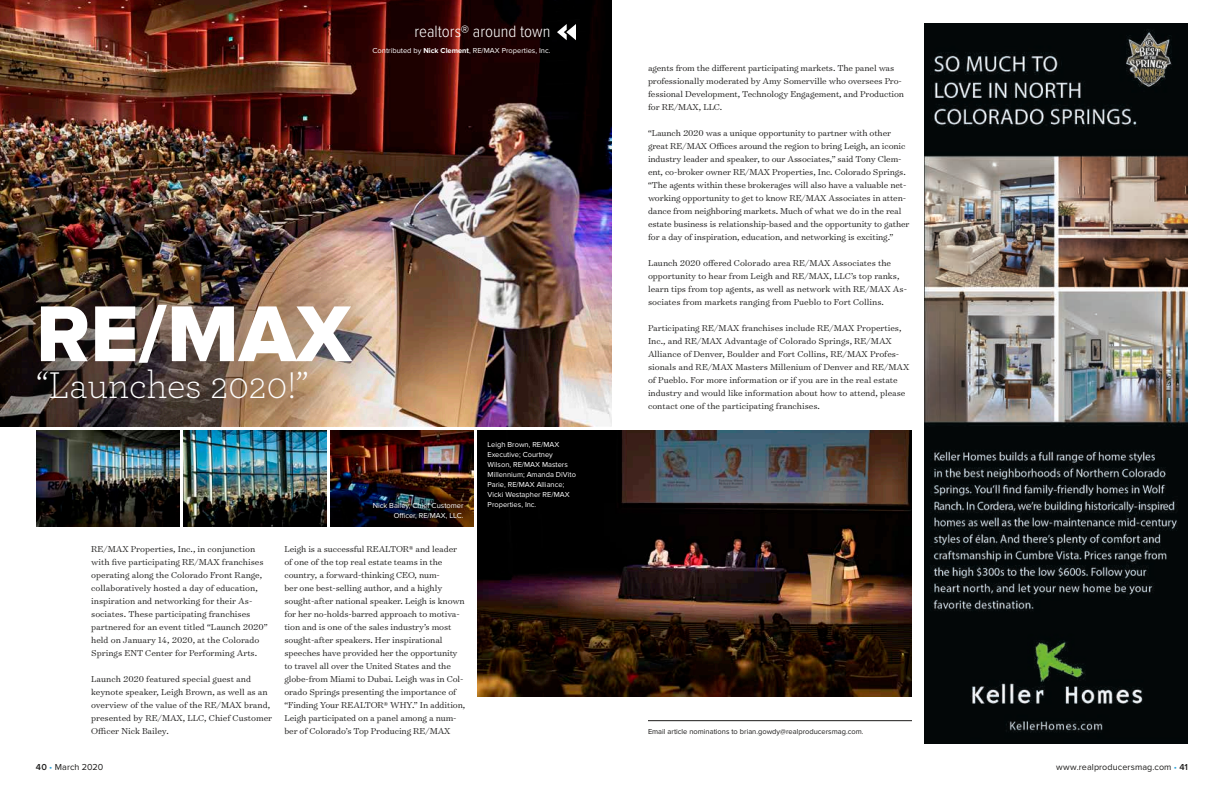
<style>
.page{position:relative;width:1224px;height:792px;background:#fff}
.page>*{position:absolute;margin:0;border:0;box-sizing:border-box;transform-origin:0 0}
.t1{font:82px "Proxima Nova Extrabld";color:#fff}
.t2{font:300 39px "Archer Pro";color:#fff}
.t3{font:300 17px "Proxima Nova Cond";color:#fff}
.t4{font:300 9.8px/13px "Surveyor Text";letter-spacing:-.01em;color:#1c1b1a}
.t5{font:9px "Proxima Nova";letter-spacing:.01em;color:#1c1b1a}
.t6{font:7.5px/10px "Proxima Nova";color:#fff;text-align:right}
.t7{font:7.5px "Proxima Nova";color:#1c1b1a}
.s1{font-weight:700}
.s2{font-weight:600}
.s3{color:#2ea5dc}
</style>
<div class="page">
<img style="left:0;top:0;width:612px;height:427px">
<hr style="left:648px;top:721px;width:264px;height:1px;background:#1c1b1a">
<img style="left:924px;top:24px;width:264px;height:720px">
<img style="left:36px;top:431px;width:143px;height:95px">
<img style="left:183px;top:431px;width:143px;height:95px">
<img style="left:330px;top:431px;width:144px;height:95px">
<img style="left:478px;top:431px;width:434px;height:266px">
<svg style="left:557px;top:24px;width:19px;height:16px"></svg>
<div style="left:0;top:243px;width:412px;height:184px;background:#1c1b1a;opacity:.3"></div>
<h3 class="t3" style="left:414px;top:24px;width:138px">realtors® around town</h3>
<p class="t6" style="left:373px;top:46px;width:179px">Contributed by <span class="s1">Nick Clement</span>, RE/MAX Properties, Inc.</p>
<h1 class="t1" style="left:36px;top:296px;width:317px">RE/MAX</h1>
<h2 class="t2" style="left:36px;top:360px;width:274px">“Launches 2020!”</h2>
<p class="t6" style="left:373px;top:501px;width:92px">Nick Bailey, Chief Customer<br>Officer, RE/MAX, LLC.</p>
<p class="t6" style="left:488px;top:439px;width:90px;text-align:left">Leigh Brown, RE/MAX<br>Executive; Courtney<br>Wilson, RE/MAX Masters<br>Millennium; Amanda DiVito<br>Parie, RE/MAX Alliance;<br>Vicki Westapher RE/MAX<br>Properties, Inc.</p>
<p class="t4" style="left:91px;top:542px;width:178px">RE/MAX Properties, Inc., in conjunction with five participating RE/MAX franchises operating along the Colorado Front Range, collaboratively hosted a day of education, inspiration and networking for their As&shy;sociates. These participating franchises partnered for an event titled “Launch 2020” held on January 14, 2020, at the Colorado Springs ENT Center for Performing Arts.</p>
<p class="t4" style="left:91px;top:672px;width:182px">Launch 2020 featured special guest and keynote speaker, Leigh Brown, as well as an overview of the value of the RE/MAX brand, presented by RE/MAX, LLC, Chief Customer Officer Nick Bailey.</p>
<p class="t4" style="left:284px;top:542px;width:182px">Leigh is a successful REALTOR® and leader of one of the top real estate teams in the country, a forward-thinking CEO, num-<br>ber one best-selling author, and a highly sought-after national speaker. Leigh is known for her no-holds-barred approach to motiva&shy;tion and is one of the sales industry’s most sought-after speakers. Her inspirational speeches have provided her the opportunity to travel all over the United States and the globe-from Miami to Dubai. Leigh was in Col&shy;orado Springs presenting the importance of “Finding Your REALTOR® WHY.” In addition, Leigh participated on a panel among a num&shy;ber of Colorado’s Top Producing RE/MAX</p>
<p class="t4" style="left:648px;top:61px;width:258px">agents from the different participating markets. The panel was professionally moderated by Amy Somerville who oversees Pro&shy;fessional Development, Technology Engagement, and Production for RE/MAX, LLC.</p>
<p class="t4" style="left:648px;top:126px;width:263px">“Launch 2020 was a unique opportunity to partner with other great RE/MAX Offices around the region to bring Leigh, an iconic industry leader and speaker, to our Associates,” said Tony Clem&shy;ent, co-broker owner RE/MAX Properties, Inc. Colorado Springs. “The agents within these brokerages will also have a valuable net&shy;working opportunity to get to know RE/MAX Associates in atten&shy;dance from neighboring markets. Much of what we do in the real estate business is relationship-based and the opportunity to gather for a day of inspiration, education, and networking is exciting.”</p>
<p class="t4" style="left:648px;top:256px;width:261px">Launch 2020 offered Colorado area RE/MAX Associates the opportunity to hear from Leigh and RE/MAX, LLC’s top ranks, learn tips from top agents, as well as network with RE/MAX As&shy;sociates from markets ranging from Pueblo to Fort Collins.</p>
<p class="t4" style="left:648px;top:321px;width:263px">Participating RE/MAX franchises include RE/MAX Properties, Inc., and RE/MAX Advantage of Colorado Springs, RE/MAX Alliance of Denver, Boulder and Fort Collins, RE/MAX Profes&shy;sionals and RE/MAX Masters Millenium of Denver and RE/MAX of Pueblo. For more information or if you are in the real estate industry and would like information about how to attend, please contact one of the participating franchises.</p>
<p class="t7" style="left:648px;top:727px;width:217px">Email article nominations to brian.gowdy@realproducersmag.com.</p>
<p class="t5" style="left:36px;top:762px;width:69px"><span class="s2">40</span> <span class="s3">•</span> March 2020</p>
<p class="t5" style="left:1056px;top:762px;width:133px">www.realproducersmag.com <span class="s3">•</span> <span class="s2">41</span></p>
</div>
